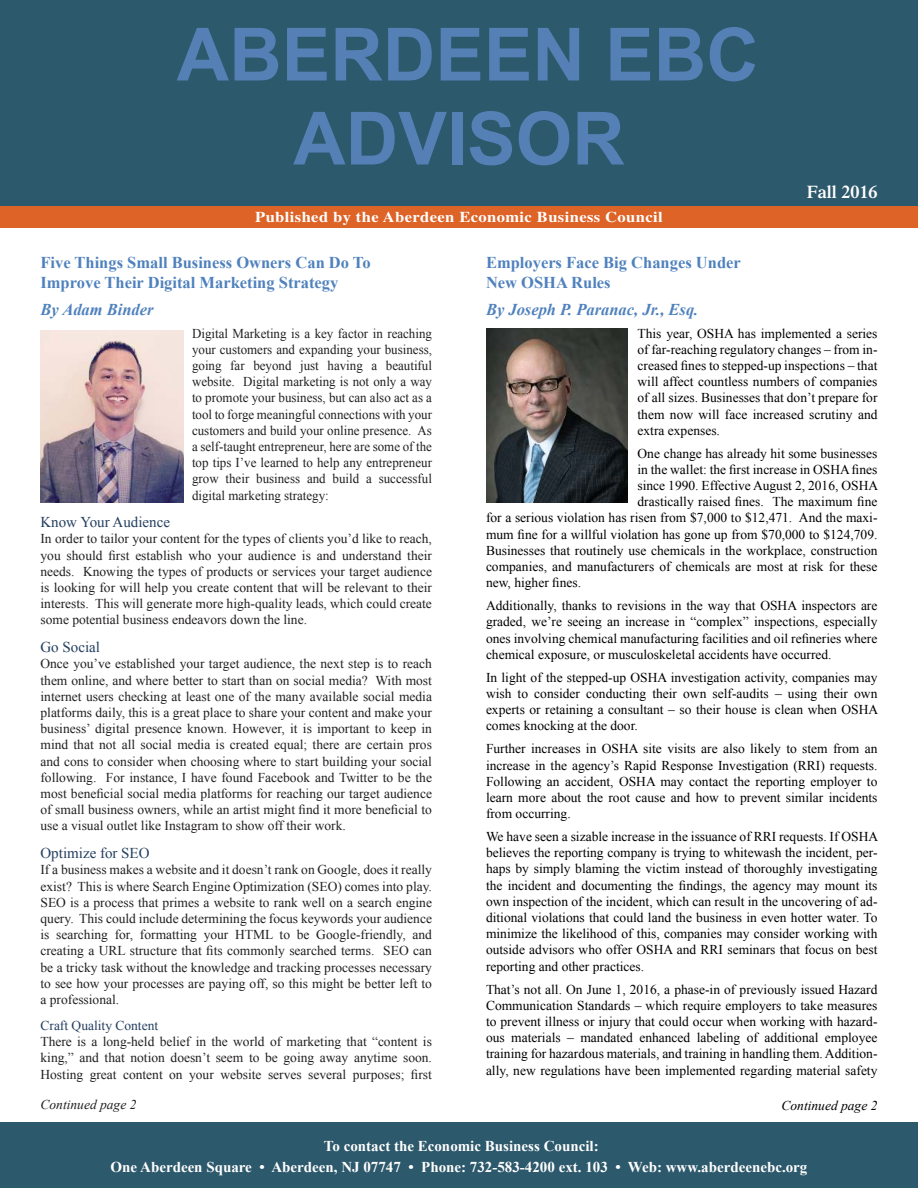
<style>
.page{position:relative;width:918px;height:1188px;background:#fff}
.page>*{position:absolute;margin:0;border:0;box-sizing:border-box;transform-origin:0 0}
.t1{font:700 73.5px/84px "Arial";color:#5480b6;text-align:center}
.t2{font:600 18px "Times LT Std";color:#fff}
.t3{font:700 16.5px/19.8px "Times New Roman";color:#4f81bd}
.t4{font:italic 700 16.5px "Times New Roman";color:#4f81bd}
.t5{font:700 15px/21px "Times New Roman";color:#fff;text-align:center}
.t6{font:700 15px "Times LT Std";letter-spacing:.025em;color:#fff;scale:1.1 1}
.t7{font:15px "Times New Roman";color:#243f60}
.t8{font:13.5px/16.2px "Times New Roman";color:#000;text-align:justify}
.t9{font:13.5px/16.2px "Times New Roman";color:#221f1f;text-align:justify}
.t10{font:13.5px/16.2px "Times New Roman";color:#221f1f;text-align:justify;scale:.96 1}
.t11{font:13.5px "Times New Roman";color:#243f60}
.t12{font:italic 13.5px "Times New Roman";color:#221f1f}
.t13{font:italic 13.5px "Times New Roman";color:#000}
</style>
<div class="page">
<div style="left:0;top:1122px;width:918px;height:66px;background:#2d596c"></div>
<div style="left:0;top:0;width:918px;height:207px;background:#2d596c"></div>
<img style="left:40px;top:330px;width:143px;height:172px">
<img style="left:486px;top:328px;width:142px;height:174px">
<div style="left:0;top:206px;width:918px;height:22px;background:#dd6327"></div>
<h1 class="t1" style="left:177px;top:13px;width:584px">ABERDEEN EBC<br>ADVISOR</h1>
<p class="t6" style="left:255px;top:211px;width:372px">Published by the Aberdeen Economic Business Council</p>
<h2 class="t2" style="left:807px;top:181px;width:72px">Fall 2016</h2>
<p class="t3" style="left:40px;top:255px;width:332px">Five Things Small Business Owners Can Do To<br>Improve Their Digital Marketing Strategy</p>
<p class="t4" style="left:40px;top:303px;width:115px">By Adam Binder</p>
<p class="t10" style="left:192px;top:326px;width:251px">Digital Marketing is a key factor in reaching your customers and expanding your business, going far beyond just having a beautiful website. Digital marketing is not only a way to promote your business, but can also act as a tool to forge meaningful connections with your customers and build your online presence. As a self-taught entrepreneur, here are some of the top tips I’ve learned to help any entrepreneur grow their business and build a successful digital marketing strategy:</p>
<p class="t7" style="left:40px;top:517px;width:131px">Know Your Audience</p>
<p class="t9" style="left:40px;top:532px;width:393px">In order to tailor your content for the types of clients you’d like to reach, you should first establish who your audience is and understand their needs. Knowing the types of products or services your target audience is looking for will help you create content that will be relevant to their interests. This will generate more high-quality leads, which could create some potential business endeavors down the line.</p>
<p class="t7" style="left:40px;top:641px;width:61px">Go Social</p>
<p class="t9" style="left:40px;top:657px;width:393px">Once you’ve established your target audience, the next step is to reach them online, and where better to start than on social media? With most internet users checking at least one of the many available social media platforms daily, this is a great place to share your content and make your business’ digital presence known. However, it is important to keep in mind that not all social media is created equal; there are certain pros and cons to consider when choosing where to start building your social following. For instance, I have found Facebook and Twitter to be the most beneficial social media platforms for reaching our target audience of small business owners, while an artist might find it more beneficial to use a visual outlet like Instagram to show off their work.</p>
<p class="t7" style="left:40px;top:847px;width:111px">Optimize for SEO</p>
<p class="t9" style="left:40px;top:863px;width:393px">If a business makes a website and it doesn’t rank on Google, does it really exist? This is where Search Engine Optimization (SEO) comes into play.<br>SEO is a process that primes a website to rank well on a search engine query. This could include determining the focus keywords your audience is searching for, formatting your HTML to be Google-friendly, and creating a URL structure that fits commonly searched terms. SEO can be a tricky task without the knowledge and tracking processes necessary to see how your processes are paying off, so this might be better left to a professional.</p>
<p class="t11" style="left:40px;top:1020px;width:119px">Craft Quality Content</p>
<p class="t9" style="left:40px;top:1035px;width:393px">There is a long-held belief in the world of marketing that “content is king,” and that notion doesn’t seem to be going away anytime soon.<br>Hosting great content on your website serves several purposes; first</p>
<p class="t12" style="left:40px;top:1099px;width:97px">Continued page 2</p>
<p class="t3" style="left:486px;top:255px;width:256px">Employers Face Big Changes Under<br>New OSHA Rules</p>
<p class="t4" style="left:486px;top:303px;width:214px">By Joseph P. Paranac, Jr., Esq.</p>
<p class="t8" style="left:638px;top:326px;width:241px">This year, OSHA has implemented a series of far-reaching regulatory changes – from in&shy;creased fines to stepped-up inspections – that will affect countless numbers of companies of all sizes. Businesses that don’t prepare for them now will face increased scrutiny and extra expenses.</p>
<p class="t8" style="left:638px;top:446px;width:241px">One change has already hit some businesses</p>
<p class="t8" style="left:638px;top:461px;width:241px">in the wallet: the first increase in OSHA fines</p>
<p class="t8" style="left:638px;top:479px;width:242px">since 1990. Effective August 2, 2016, OSHA</p>
<p class="t8" style="left:638px;top:493px;width:241px">drastically raised fines. The maximum fine</p>
<p class="t8" style="left:486px;top:511px;width:393px">for a serious violation has risen from $7,000 to $12,471. And the maxi-</p>
<p class="t8" style="left:486px;top:526px;width:393px">mum fine for a willful violation has gone up from $70,000 to $124,709.</p>
<p class="t8" style="left:486px;top:543px;width:393px">Businesses that routinely use chemicals in the workplace, construction</p>
<p class="t8" style="left:486px;top:560px;width:393px">companies, and manufacturers of chemicals are most at risk for these</p>
<p class="t8" style="left:486px;top:574px;width:97px">new, higher fines.</p>
<p class="t8" style="left:486px;top:599px;width:393px">Additionally, thanks to revisions in the way that OSHA inspectors are graded, we’re seeing an increase in “complex” inspections, especially ones involving chemical manufacturing facilities and oil refineries where chemical exposure, or musculoskeletal accidents have occurred.</p>
<p class="t8" style="left:486px;top:670px;width:394px">In light of the stepped-up OSHA investigation activity, companies may wish to consider conducting their own self-audits – using their own experts or retaining a consultant – so their house is clean when OSHA comes knocking at the door.</p>
<p class="t8" style="left:486px;top:742px;width:393px">Further increases in OSHA site visits are also likely to stem from an increase in the agency’s Rapid Response Investigation (RRI) requests.<br>Following an accident, OSHA may contact the reporting employer to learn more about the root cause and how to prevent similar incidents from occurring.</p>
<p class="t8" style="left:486px;top:830px;width:394px">We have seen a sizable increase in the issuance of RRI requests. If OSHA believes the reporting company is trying to whitewash the incident, per&shy;haps by simply blaming the victim instead of thoroughly investigating the incident and documenting the findings, the agency may mount its own inspection of the incident, which can result in the uncovering of ad&shy;ditional violations that could land the business in even hotter water. To minimize the likelihood of this, companies may consider working with outside advisors who offer OSHA and RRI seminars that focus on best reporting and other practices.</p>
<p class="t8" style="left:486px;top:982px;width:393px">That’s not all. On June 1, 2016, a phase-in of previously issued Hazard Communication Standards – which require employers to take measures to prevent illness or injury that could occur when working with hazard&shy;ous materials – mandated enhanced labeling of additional employee training for hazardous materials, and training in handling them. Addition&shy;ally, new regulations have been implemented regarding material safety</p>
<p class="t13" style="left:782px;top:1101px;width:97px">Continued page 2</p>
<p class="t5" style="left:111px;top:1137px;width:698px">To contact the Economic Business Council:<br>One Aberdeen Square • Aberdeen, NJ 07747 • Phone: 732-583-4200 ext. 103 • Web: www.aberdeenebc.org</p>
</div>
